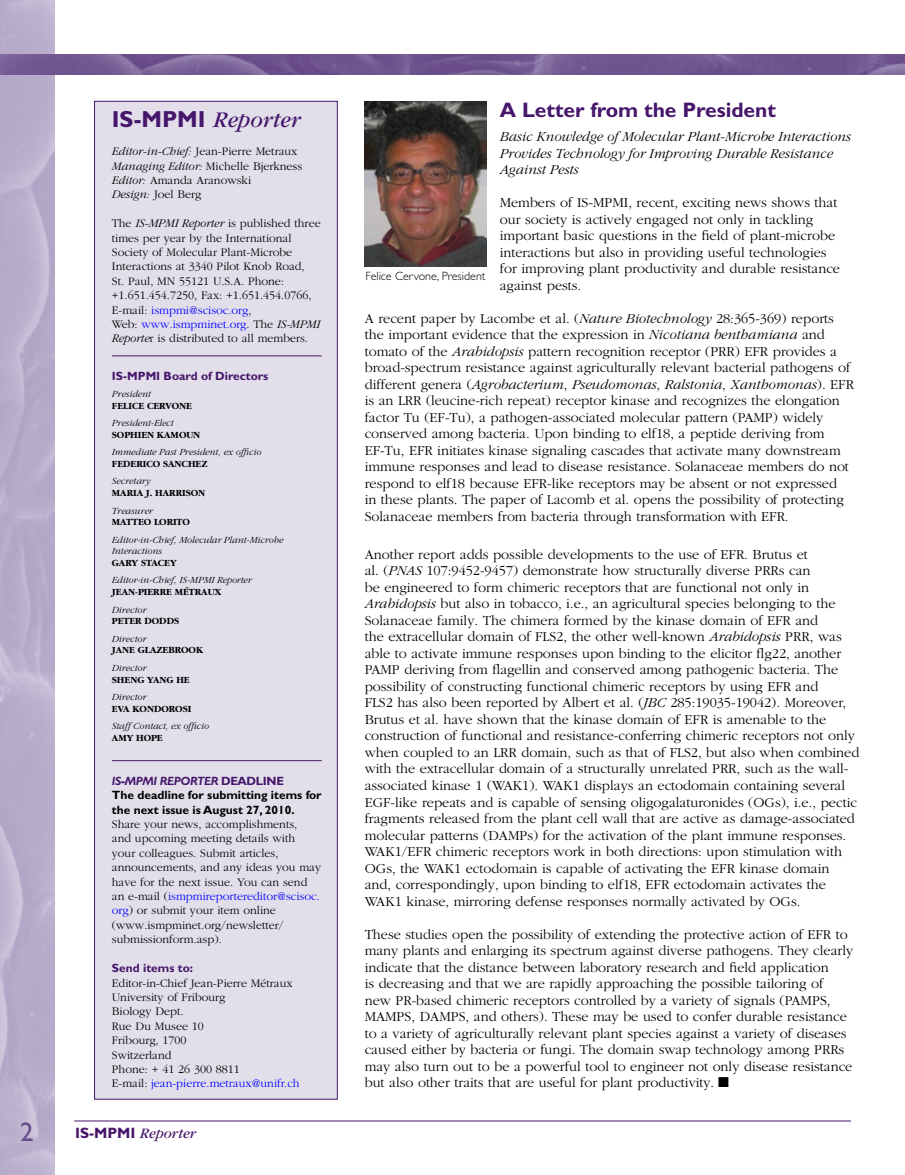
<style>
.page{position:relative;width:905px;height:1175px;background:#fff}
.page>*{position:absolute;margin:0;border:0;box-sizing:border-box;transform-origin:0 0}
.t1{font:27px "Gill Sans";color:#6b4f8b}
.t2{font:italic 23.25px "Garamond";color:#46166b}
.t3{font:700 21px "Gill Sans";color:#46166b}
.t4{font:italic 15px "Garamond";color:#46166b}
.t5{font:300 14.25px/16.5px "Garamond";color:#000}
.t6{font:italic 300 14.25px/16.5px "Garamond";color:#000}
.t7{font:300 12px/14.4px "Garamond";color:#000}
.t8{font:700 12px/14.4px "Gill Sans";color:#000}
.t9{font:700 12px "Gill Sans";color:#46166b}
.t10{font:300 12px "Gill Sans";color:#000}
.t11{font:italic 300 9.75px/11.7px "Garamond";color:#000}
.t12{font:700 9.75px "Garamond";color:#000}
.s1{font-family:"Gill Sans";font-weight:700;font-style:normal}
.s2{font-style:italic}
.s3{color:#00f}
.s4{font-style:italic;color:#46166b}
.s5{color:#46166b}
</style>
<div class="page">
<img style="left:0;top:0;width:54px;height:1174px">
<img style="left:0;top:54px;width:904px;height:20px">
<hr style="left:74px;top:1120px;width:776px;height:1px;background:#46166b">
<div style="left:94px;top:101px;width:244px;height:998px;background:#e2dfeb;border:1px solid #46166b"></div>
<hr style="left:112px;top:355px;width:210px;height:1px;background:#46166b">
<hr style="left:112px;top:760px;width:210px;height:1px;background:#46166b">
<img style="left:364px;top:101px;width:122px;height:165px">
<h2 class="t2" style="left:112px;top:108px;width:190px"><span class="s1">IS-MPMI</span> Reporter</h2>
<p class="t7" style="left:112px;top:144px;width:192px"><span class="s2">Editor-in-Chief:</span> Jean-Pierre Metraux<br><span class="s2">Managing Editor:</span> Michelle Bjerkness<br><span class="s2">Editor:</span> Amanda Aranowski<br><span class="s2">Design:</span> Joel Berg</p>
<p class="t7" style="left:112px;top:216px;width:210px">The <span class="s2">IS-MPMI Reporter</span> is published three times per year by the International Society of Molecular Plant-Microbe Interactions at 3340 Pilot Knob Road,<br>St. Paul, MN 55121 U.S.A. Phone: +1.651.454.7250, Fax: +1.651.454.0766, E-mail: <span class="s3">ismpmi@scisoc.org</span>,<br>Web: <span class="s3">www.ismpminet.org</span>. The <span class="s2">IS-MPMI Reporte</span>r is distributed to all members.</p>
<p class="t9" style="left:112px;top:368px;width:158px">IS-MPMI Board of Directors</p>
<p class="t11" style="left:112px;top:388px;width:40px">President</p>
<p class="t12" style="left:112px;top:400px;width:82px">FELICE CERVONE</p>
<p class="t11" style="left:112px;top:417px;width:63px">President-Elect</p>
<p class="t12" style="left:112px;top:429px;width:90px">SOPHIEN KAMOUN</p>
<p class="t11" style="left:112px;top:446px;width:151px">Immediate Past President, ex officio</p>
<p class="t12" style="left:112px;top:459px;width:97px">FEDERICO SANCHEZ</p>
<p class="t11" style="left:112px;top:476px;width:40px">Secretary</p>
<p class="t12" style="left:112px;top:488px;width:95px">MARIA J. HARRISON</p>
<p class="t11" style="left:112px;top:505px;width:42px">Treasurer</p>
<p class="t12" style="left:112px;top:517px;width:79px">MATTEO LORITO</p>
<p class="t11" style="left:112px;top:534px;width:173px">Editor-in-Chief, Molecular Plant-Microbe<br>Interactions</p>
<p class="t12" style="left:112px;top:558px;width:42px">GARY STACE</p>
<p class="t12" style="left:170px;top:558px;width:8px">Y</p>
<p class="t11" style="left:112px;top:575px;width:141px">Editor-in-Chief, IS-MPMI Reporter</p>
<p class="t12" style="left:112px;top:587px;width:111px">JEAN-PIERRE MÉTRAUX</p>
<p class="t11" style="left:112px;top:604px;width:36px">Director</p>
<p class="t12" style="left:112px;top:616px;width:69px">PETER DODDS</p>
<p class="t11" style="left:112px;top:633px;width:36px">Director</p>
<p class="t12" style="left:112px;top:645px;width:93px">JANE GLAZEBROOK</p>
<p class="t11" style="left:112px;top:662px;width:36px">Director</p>
<p class="t12" style="left:112px;top:674px;width:79px">SHENG YANG HE</p>
<p class="t11" style="left:112px;top:691px;width:36px">Director</p>
<p class="t12" style="left:112px;top:703px;width:81px">EVA KONDOROSI</p>
<p class="t11" style="left:112px;top:720px;width:99px">Staff Contact, ex officio</p>
<p class="t12" style="left:112px;top:732px;width:52px">AMY HOPE</p>
<p class="t8" style="left:112px;top:773px;width:211px"><span class="s4">IS-MPMI REPORTER</span> <span class="s5">DEADLINE<br></span>The deadline for submitting items for the next issue is August 27, 2010.</p>
<p class="t7" style="left:112px;top:817px;width:211px">Share your news, accomplishments,<br>and upcoming meeting details with your colleagues. Submit articles, announcements, and any ideas you may have for the next issue. You can send an e-mail (<span class="s3">ismpmireportereditor@scisoc. org</span>) or submit your item online (www.ismpminet.org/newsletter/ submissionform.asp).</p>
<p class="t9" style="left:112px;top:961px;width:83px">Send items to:</p>
<p class="t7" style="left:112px;top:975px;width:189px">Editor-in-Chief Jean-Pierre Métraux<br>University of Fribourg<br>Biology Dept.<br>Rue Du Musee 10<br>Fribourg, 1700<br>Switzerland<br>Phone: + 41 26 300 8811<br>E-mail: <span class="s3">jean-pierre.metraux@unifr.ch</span></p>
<h1 class="t1" style="left:20px;top:1116px;width:15px">2</h1>
<p class="t4" style="left:75px;top:1125px;width:123px"><span class="s1">IS-MPMI</span> Reporter</p>
<h3 class="t3" style="left:500px;top:97px;width:278px">A Letter from the President</h3>
<p class="t6" style="left:500px;top:129px;width:353px">Basic Knowledge of Molecular Plant-Microbe Interactions<br>Provides Technology for Improving Durable Resistance<br>Against Pests</p>
<p class="t5" style="left:500px;top:195px;width:342px">Members of IS-MPMI, recent, exciting news shows that our society is actively engaged not only in tackling important basic questions in the field of plant-microbe interactions but also in providing useful technologies for improving plant productivity and durable resistance against pests.</p>
<p class="t5" style="left:364px;top:310px;width:491px">A recent paper by Lacombe et al. (<span class="s2">Nature Biotechnology</span> 28:365-369) reports the important evidence that the expression in <span class="s2">Nicotiana benthamiana</span> and tomato of the <span class="s2">Arabidopsis</span> pattern recognition receptor (PRR) EFR provides a broad-spectrum resistance against agriculturally relevant bacterial pathogens of different genera (<span class="s2">Agrobacterium</span>, <span class="s2">Pseudomonas</span>, <span class="s2">Ralstonia</span>, <span class="s2">Xanthomonas</span>). EFR is an LRR (leucine-rich repeat) receptor kinase and recognizes the elongation factor Tu (EF-Tu), a pathogen-associated molecular pattern (PAMP) widely conserved among bacteria. Upon binding to elf18, a peptide deriving from EF-Tu, EFR initiates kinase signaling cascades that activate many downstream immune responses and lead to disease resistance. Solanaceae members do not respond to elf18 because EFR-like receptors may be absent or not expressed<br>in these plants. The paper of Lacomb et al. opens the possibility of protecting Solanaceae members from bacteria through transformation with EFR.</p>
<p class="t5" style="left:364px;top:546px;width:496px">Another report adds possible developments to the use of EFR. Brutus et<br>al. (<span class="s2">PNAS</span> 107:9452-9457) demonstrate how structurally diverse PRRs can<br>be engineered to form chimeric receptors that are functional not only in <span class="s2">Arabidopsis</span> but also in tobacco, i.e., an agricultural species belonging to the Solanaceae family. The chimera formed by the kinase domain of EFR and<br>the extracellular domain of FLS2, the other well-known <span class="s2">Arabidopsis</span> PRR, was able to activate immune responses upon binding to the elicitor flg22, another PAMP deriving from flagellin and conserved among pathogenic bacteria. The possibility of constructing functional chimeric receptors by using EFR and<br>FLS2 has also been reported by Albert et al. (<span class="s2">JBC</span> 285:19035-19042). Moreover, Brutus et al. have shown that the kinase domain of EFR is amenable to the construction of functional and resistance-conferring chimeric receptors not only when coupled to an LRR domain, such as that of FLS2, but also when combined with the extracellular domain of a structurally unrelated PRR, such as the wall&shy;associated kinase 1 (WAK1). WAK1 displays an ectodomain containing several EGF-like repeats and is capable of sensing oligogalaturonides (OGs), i.e., pectic fragments released from the plant cell wall that are active as damage-associated molecular patterns (DAMPs) for the activation of the plant immune responses.<br>WAK1/EFR chimeric receptors work in both directions: upon stimulation with OGs, the WAK1 ectodomain is capable of activating the EFR kinase domain and, correspondingly, upon binding to elf18, EFR ectodomain activates the WAK1 kinase, mirroring defense responses normally activated by OGs.</p>
<p class="t5" style="left:364px;top:926px;width:490px">These studies open the possibility of extending the protective action of EFR to many plants and enlarging its spectrum against diverse pathogens. They clearly indicate that the distance between laboratory research and field application<br>is decreasing and that we are rapidly approaching the possible tailoring of<br>new PR-based chimeric receptors controlled by a variety of signals (PAMPS, MAMPS, DAMPS, and others). These may be used to confer durable resistance to a variety of agriculturally relevant plant species against a variety of diseases caused either by bacteria or fungi. The domain swap technology among PRRs may also turn out to be a powerful tool to engineer not only disease resistance but also other traits that are useful for plant productivity. ■</p>
<p class="t10" style="left:365px;top:269px;width:121px">Felice Cervone, President</p>
</div>
